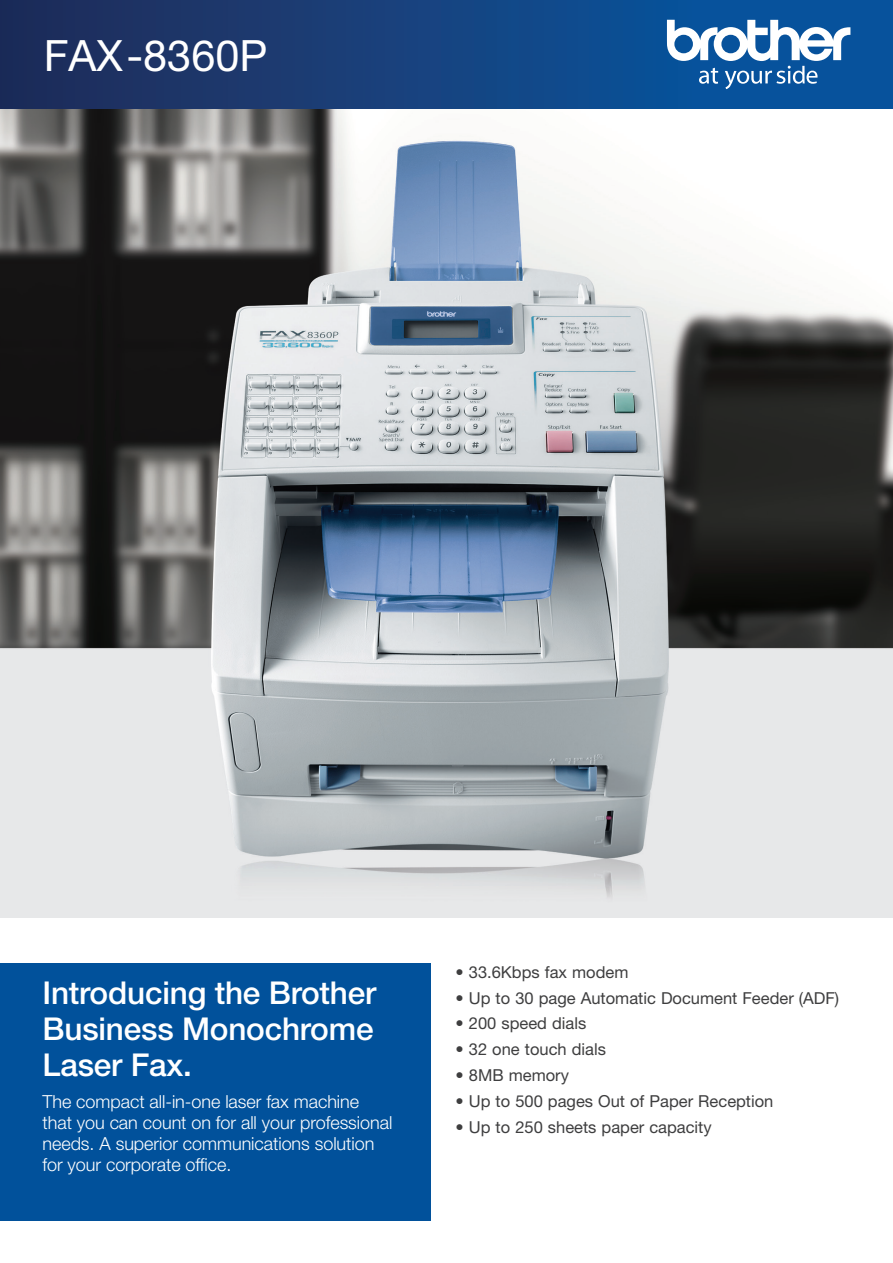
<style>
.page{position:relative;width:893px;height:1263px;background:#fff}
.page>*{position:absolute;margin:0;border:0;box-sizing:border-box;transform-origin:0 0}
.t1{font:43.2px "Helvetica Neue";color:#fff}
.t2{font:500 31.5px/36px "Helvetica Neue LT Std";letter-spacing:-.005em;color:#fff;text-align:justify}
.t3{font:300 18px/21px "Helvetica Neue LT Std";letter-spacing:-.005em;color:#fff}
.t4{font:16.5px "Helvetica Neue";color:#3e3e3f}
</style>
<div class="page">
<div style="left:0;top:963px;width:430px;height:257px;background:#01519b"></div>
<img style="left:0;top:108px;width:893px;height:809px">
<div style="left:702px;top:0;width:191px;height:108px;background:#07529c"></div>
<div style="left:0;top:0;width:703px;height:108px;background:linear-gradient(to right,#222a56,#0b539b)"></div>
<svg style="left:667px;top:20px;width:183px;height:69px"></svg>
<h1 class="t1" style="left:44px;top:30px;width:225px">FAX-8360P</h1>
<h2 class="t2" style="left:43px;top:975px;width:335px">Introducing the Brother Business Monochrome Laser Fax.</h2>
<p class="t3" style="left:43px;top:1090px;width:351px">The compact all-in-one laser fax machine that you can count on for all your professional needs. A superior communications solution for your corporate office.</p>
<p class="t4" style="left:456px;top:962px;width:174px">• 33.6Kbps fax modem</p>
<p class="t4" style="left:456px;top:988px;width:385px">• Up to 30 page Automatic Document Feeder (ADF)</p>
<p class="t4" style="left:456px;top:1014px;width:132px">• 200 speed dials</p>
<p class="t4" style="left:456px;top:1039px;width:152px">• 32 one touch dials</p>
<p class="t4" style="left:456px;top:1065px;width:115px">• 8MB memory</p>
<p class="t4" style="left:456px;top:1091px;width:319px">• Up to 500 pages Out of Paper Reception</p>
<p class="t4" style="left:456px;top:1117px;width:258px">• Up to 250 sheets paper capacity</p>
</div>
